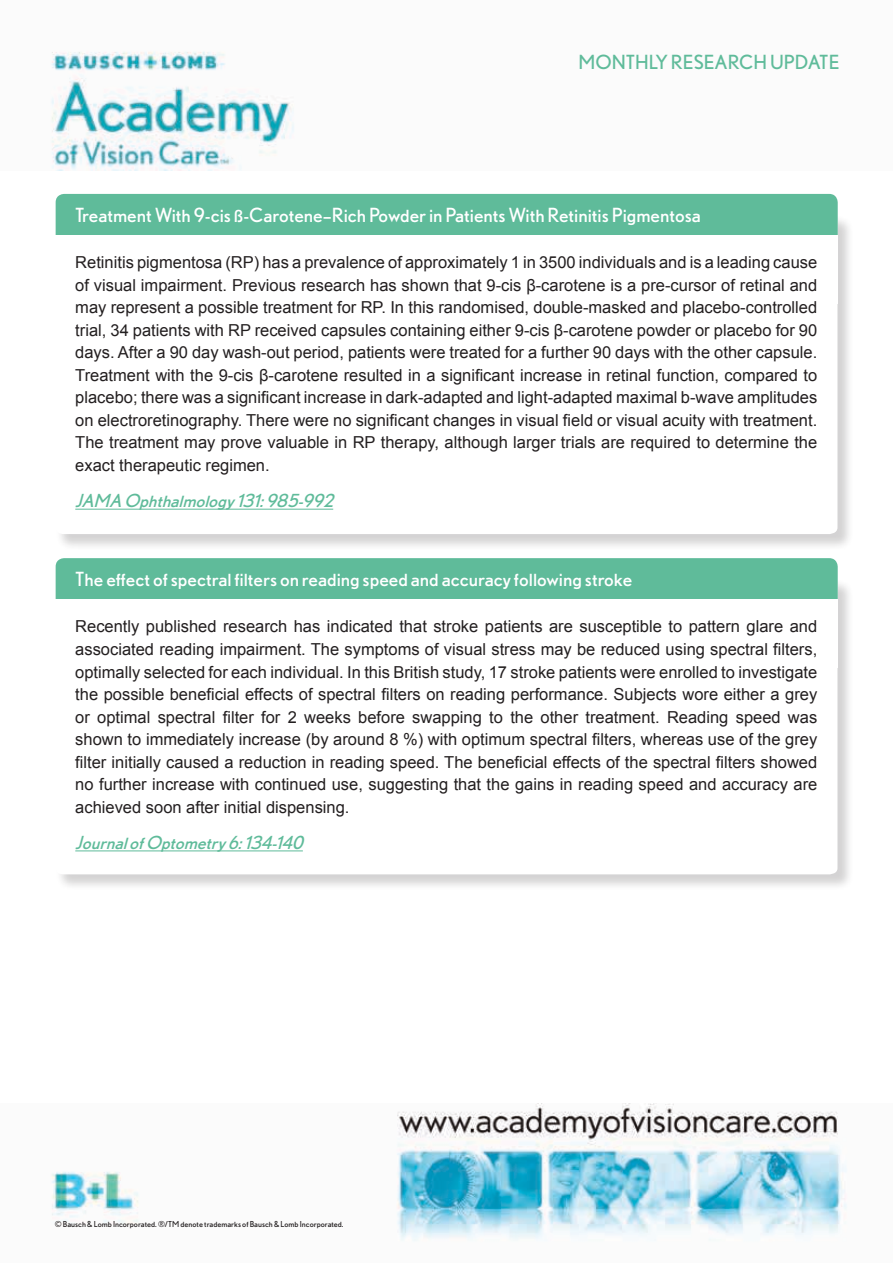
<style>
.page{position:relative;width:893px;height:1263px;background:#fff}
.page>*{position:absolute;margin:0;border:0;box-sizing:border-box;transform-origin:0 0}
.t1{font:19.5px "Nobel BL";color:#fff}
.t2{font:19.5px "Nobel BL";color:#5fbb9a}
.t3{font:italic 18px "Nobel BL";color:#5fbb9a}
.t4{font:16.5px/22.5px "Arial";color:#231f20;text-align:justify}
.t5{font:8.25px "Nobel BL";color:#231f20}
</style>
<div class="page">
<img style="left:51px;top:1136px;width:796px;height:105px">
<img style="left:51px;top:51px;width:243px;height:120px">
<svg style="left:397px;top:1103px;width:441px;height:33px;fill:#f5f4f5"></svg>
<div style="left:56px;top:214px;width:798px;height:337px;background:#231f20;opacity:.2"></div>
<svg style="left:55px;top:214px;width:782px;height:320px"></svg>
<div style="left:56px;top:194px;width:782px;height:88px;background:#5fbb9a;border-radius:9px"></div>
<div style="left:51px;top:235px;width:787px;height:69px;background:#fff"></div>
<hr style="left:75px;top:509px;width:258px;height:1px;background:#5fbb9a">
<div style="left:56px;top:578px;width:798px;height:313px;background:#231f20;opacity:.2"></div>
<svg style="left:55px;top:578px;width:782px;height:296px"></svg>
<div style="left:56px;top:558px;width:782px;height:88px;background:#5fbb9a;border-radius:9px"></div>
<div style="left:51px;top:600px;width:787px;height:68px;background:#fff"></div>
<hr style="left:75px;top:851px;width:228px;height:1px;background:#5fbb9a">
<p class="t2" style="left:578px;top:51px;width:262px">MONTHLY RESEARCH UPDATE</p>
<p class="t1" style="left:75px;top:204px;width:627px">Treatment With 9-cis ß-Carotene–Rich Powder in Patients With Retinitis Pigmentosa</p>
<p class="t4" style="left:75px;top:251px;width:743px">Retinitis pigmentosa (RP) has a prevalence of approximately 1 in 3500 individuals and is a leading cause of visual impairment. Previous research has shown that 9-cis β-carotene is a pre-cursor of retinal and may represent a possible treatment for RP. In this randomised, double-masked and placebo-controlled trial, 34 patients with RP received capsules containing either 9-cis β-carotene powder or placebo for 90 days. After a 90 day wash-out period, patients were treated for a further 90 days with the other capsule.<br>Treatment with the 9-cis β-carotene resulted in a significant increase in retinal function, compared to placebo; there was a significant increase in dark-adapted and light-adapted maximal b-wave amplitudes on electroretinography. There were no significant changes in visual field or visual acuity with treatment.<br>The treatment may prove valuable in RP therapy, although larger trials are required to determine the exact therapeutic regimen.</p>
<p class="t3" style="left:75px;top:490px;width:265px">JAMA Ophthalmology131:985-992</p>
<p class="t1" style="left:75px;top:568px;width:558px">The effect of spectral filters on reading speed and accuracy following stroke</p>
<p class="t4" style="left:75px;top:616px;width:743px">Recently published research has indicated that stroke patients are susceptible to pattern glare and associated reading impairment. The symptoms of visual stress may be reduced using spectral filters, optimally selected for each individual. In this British study, 17 stroke patients were enrolled to investigate the possible beneficial effects of spectral filters on reading performance. Subjects wore either a grey or optimal spectral filter for 2 weeks before swapping to the other treatment. Reading speed was shown to immediately increase (by around 8 %) with optimum spectral filters, whereas use of the grey filter initially caused a reduction in reading speed. The beneficial effects of the spectral filters showed no further increase with continued use, suggesting that the gains in reading speed and accuracy are achieved soon after initial dispensing.</p>
<p class="t3" style="left:75px;top:832px;width:234px">JournalofOptometry6:134-140</p>
<p class="t5" style="left:55px;top:1219px;width:290px">© Bausch &amp; Lomb Incorporated. ®/TM denote trademarks of Bausch &amp; Lomb Incorporated.</p>
</div>
